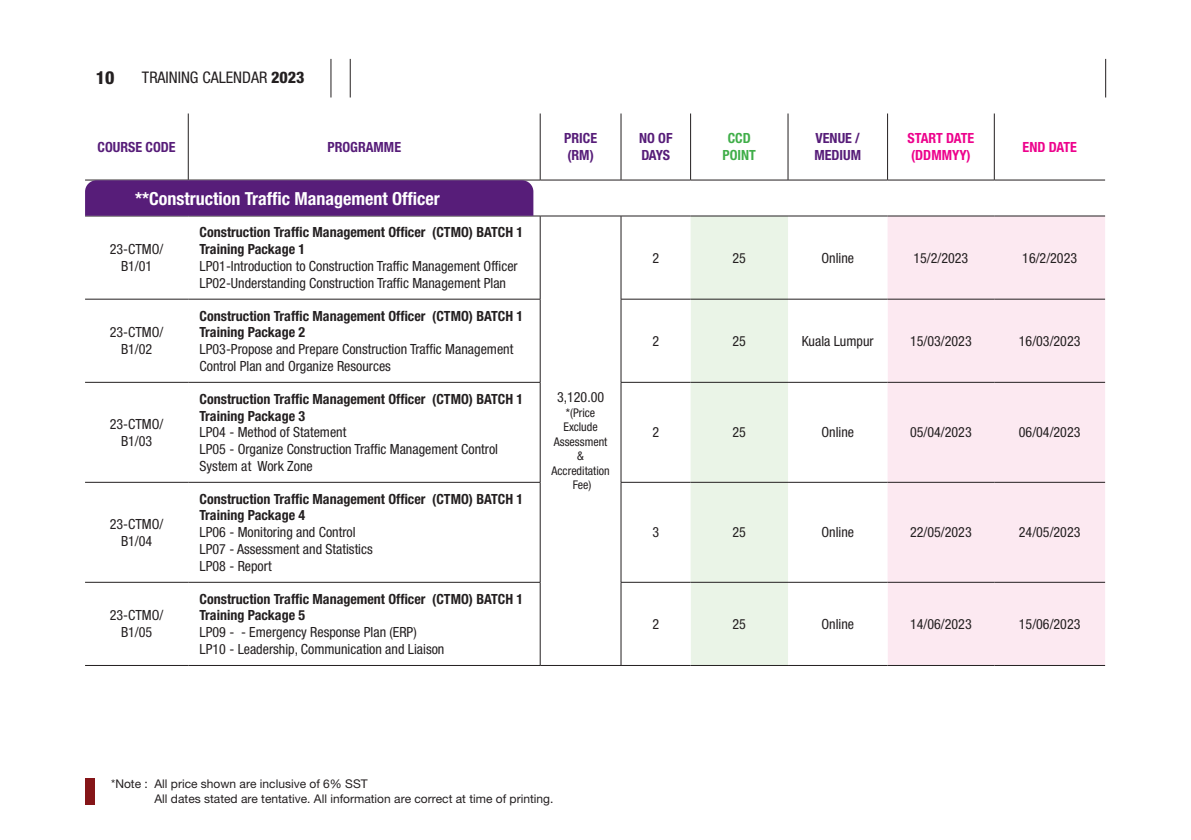
<style>
.page{position:relative;width:1191px;height:840px;background:#fff}
.page>*{position:absolute;margin:0;border:0;box-sizing:border-box;transform-origin:0 0}
.t1{font:700 condensed 18px "Helvetica Neue LT Std";color:#fff}
.t2{font:800 condensed 18px "Helvetica Neue LT Std";color:#231f20}
.t3{font:condensed 16px "Helvetica Neue LT Std";color:#231f20}
.t4{font:condensed 14px/16.8px "Helvetica Neue LT Std";color:#231f20;text-align:center}
.t5{font:700 condensed 14px/16.8px "Helvetica Neue LT Std";color:#231f20}
.t6{font:700 condensed 14px/16.8px "Helvetica Neue LT Std";color:#571d79}
.t7{font:700 condensed 14px/16.8px "Helvetica Neue LT Std";color:#ed028c}
.t8{font:700 condensed 14px "Helvetica Neue LT Std";color:#40ae49}
.t9{font:12px "Helvetica Neue LT Pro";color:#231f20}
.t10{font:condensed 12px/14.4px "Helvetica Neue LT Std";color:#231f20}
.s1{font-weight:800}
.s2{font-weight:700}
.s3{font-weight:400}
</style>
<div class="page">
<div style="left:85px;top:778px;width:10px;height:26px;background:#851518"></div>
<div style="left:690px;top:216px;width:98px;height:82px;background:#eaf4e7"></div>
<div style="left:887px;top:216px;width:218px;height:448px;background:#fce9f1"></div>
<svg style="left:85px;top:299px;width:802px;height:365px"></svg>
<hr style="left:540px;top:215px;width:81px;height:1px;background:#231f20">
<hr style="left:540px;top:216px;width:1px;height:83px;background:#231f20">
<hr style="left:620px;top:216px;width:1px;height:83px;background:#231f20">
<hr style="left:85px;top:298px;width:103px;height:1px;background:#231f20">
<hr style="left:188px;top:298px;width:352px;height:1px;background:#231f20">
<hr style="left:540px;top:299px;width:1px;height:83px;background:#231f20">
<hr style="left:621px;top:298px;width:69px;height:1px;background:#231f20">
<hr style="left:620px;top:299px;width:1px;height:83px;background:#231f20">
<hr style="left:690px;top:298px;width:98px;height:1px;background:#231f20">
<hr style="left:788px;top:298px;width:99px;height:1px;background:#231f20">
<hr style="left:887px;top:298px;width:107px;height:1px;background:#231f20">
<hr style="left:994px;top:298px;width:111px;height:1px;background:#231f20">
<hr style="left:85px;top:382px;width:103px;height:1px;background:#231f20">
<hr style="left:188px;top:382px;width:352px;height:1px;background:#231f20">
<hr style="left:540px;top:382px;width:1px;height:100px;background:#231f20">
<hr style="left:621px;top:382px;width:69px;height:1px;background:#231f20">
<hr style="left:620px;top:382px;width:1px;height:100px;background:#231f20">
<hr style="left:690px;top:382px;width:98px;height:1px;background:#231f20">
<hr style="left:788px;top:382px;width:99px;height:1px;background:#231f20">
<hr style="left:887px;top:382px;width:107px;height:1px;background:#231f20">
<hr style="left:994px;top:382px;width:111px;height:1px;background:#231f20">
<hr style="left:540px;top:482px;width:1px;height:99px;background:#231f20">
<hr style="left:620px;top:482px;width:1px;height:99px;background:#231f20">
<hr style="left:85px;top:581px;width:103px;height:1px;background:#231f20">
<hr style="left:188px;top:581px;width:352px;height:1px;background:#231f20">
<hr style="left:540px;top:582px;width:1px;height:82px;background:#231f20">
<hr style="left:621px;top:581px;width:69px;height:1px;background:#231f20">
<hr style="left:620px;top:582px;width:1px;height:82px;background:#231f20">
<hr style="left:690px;top:581px;width:98px;height:1px;background:#231f20">
<hr style="left:788px;top:581px;width:99px;height:1px;background:#231f20">
<hr style="left:887px;top:581px;width:107px;height:1px;background:#231f20">
<hr style="left:994px;top:581px;width:111px;height:1px;background:#231f20">
<hr style="left:85px;top:664px;width:103px;height:1px;background:#231f20">
<hr style="left:188px;top:664px;width:352px;height:1px;background:#231f20">
<hr style="left:540px;top:664px;width:81px;height:1px;background:#231f20">
<hr style="left:621px;top:664px;width:69px;height:1px;background:#231f20">
<hr style="left:690px;top:664px;width:98px;height:1px;background:#231f20">
<hr style="left:788px;top:664px;width:99px;height:1px;background:#231f20">
<hr style="left:887px;top:664px;width:107px;height:1px;background:#231f20">
<hr style="left:994px;top:664px;width:111px;height:1px;background:#231f20">
<hr style="left:188px;top:113px;width:1px;height:67px;background:#231f20">
<hr style="left:540px;top:113px;width:1px;height:67px;background:#231f20">
<hr style="left:620px;top:113px;width:1px;height:67px;background:#231f20">
<hr style="left:690px;top:113px;width:1px;height:67px;background:#231f20">
<hr style="left:787px;top:113px;width:1px;height:67px;background:#231f20">
<hr style="left:887px;top:113px;width:1px;height:67px;background:#231f20">
<hr style="left:994px;top:113px;width:1px;height:67px;background:#231f20">
<hr style="left:188px;top:180px;width:352px;height:1px;background:#231f20">
<hr style="left:540px;top:180px;width:81px;height:1px;background:#231f20">
<hr style="left:621px;top:180px;width:69px;height:1px;background:#231f20">
<hr style="left:690px;top:180px;width:98px;height:1px;background:#231f20">
<hr style="left:788px;top:180px;width:99px;height:1px;background:#231f20">
<hr style="left:887px;top:180px;width:107px;height:1px;background:#231f20">
<hr style="left:994px;top:180px;width:111px;height:1px;background:#231f20">
<hr style="left:188px;top:215px;width:352px;height:1px;background:#231f20">
<hr style="left:621px;top:215px;width:69px;height:1px;background:#231f20">
<hr style="left:690px;top:215px;width:98px;height:1px;background:#231f20">
<hr style="left:788px;top:215px;width:99px;height:1px;background:#231f20">
<hr style="left:887px;top:215px;width:107px;height:1px;background:#231f20">
<hr style="left:994px;top:215px;width:111px;height:1px;background:#231f20">
<hr style="left:85px;top:481px;width:103px;height:1px;background:#231f20">
<hr style="left:188px;top:481px;width:352px;height:1px;background:#231f20">
<hr style="left:621px;top:481px;width:69px;height:1px;background:#231f20">
<hr style="left:690px;top:481px;width:98px;height:1px;background:#231f20">
<hr style="left:788px;top:481px;width:99px;height:1px;background:#231f20">
<hr style="left:887px;top:481px;width:107px;height:1px;background:#231f20">
<hr style="left:994px;top:481px;width:111px;height:1px;background:#231f20">
<svg style="left:85px;top:180px;width:448px;height:36px;background:#59227a"></svg>
<div style="left:135px;top:186px;width:371px;height:25px;background:#571d79"></div>
<hr style="left:330px;top:59px;width:1px;height:38px;background:#231f20">
<hr style="left:350px;top:59px;width:1px;height:38px;background:#231f20">
<hr style="left:1105px;top:59px;width:1px;height:38px;background:#231f20">
<p class="t2" style="left:96px;top:66px;width:20px">10</p>
<p class="t3" style="left:142px;top:68px;width:164px">TRAINING CALENDAR <span class="s1">2023</span></p>
<p class="t6" style="left:98px;top:138px;width:80px">COURSE CODE</p>
<p class="t6" style="left:327px;top:138px;width:75px">PROGRAMME</p>
<p class="t6" style="left:564px;top:130px;width:34px">PRICE (RM)</p>
<p class="t6" style="left:639px;top:130px;width:35px">NO OF<br>DAYS</p>
<p class="t8" style="left:728px;top:130px;width:25px">CCD</p>
<p class="t8" style="left:722px;top:147px;width:35px">POINT</p>
<p class="t6" style="left:814px;top:130px;width:48px">VENUE /<br>MEDIUM</p>
<p class="t7" style="left:907px;top:130px;width:68px">START DATE (DDMMYY)</p>
<p class="t7" style="left:1022px;top:138px;width:56px">END DATE</p>
<p class="t1" style="left:135px;top:187px;width:306px">**Construction Traffic Management Officer</p>
<p class="t4" style="left:110px;top:240px;width:55px">23-CTMO/<br>B1/01</p>
<p class="t4" style="left:200px;top:224px;width:325px;text-align:left"><span class="s2">Construction Traffic Management Officer (CTMO) BATCH 1<br>Training Package 1<br></span>LP01-Introduction to Construction Traffic Management Officer LP02-Understanding Construction Traffic Management Plan</p>
<p class="t4" style="left:110px;top:324px;width:55px">23-CTMO/<br>B1/02</p>
<p class="t4" style="left:110px;top:415px;width:55px">23-CTMO/<br>B1/03</p>
<p class="t4" style="left:110px;top:515px;width:55px">23-CTMO/<br>B1/04</p>
<p class="t4" style="left:110px;top:606px;width:55px">23-CTMO/<br>B1/05</p>
<p class="t4" style="left:200px;top:307px;width:325px;text-align:left"><span class="s2">Construction Traffic Management Officer (CTMO) BATCH 1<br>Training Package 2<br></span>LP03-Propose and Prepare Construction Traffic Management Control Plan and Organize Resources</p>
<p class="t4" style="left:200px;top:390px;width:325px;text-align:left"><span class="s2">Construction Traffic Management Officer (CTMO) BATCH 1<br>Training Package 3<br></span>LP04 - Method of Statement<br>LP05 - Organize Construction Traffic Management Control System at Work Zone</p>
<p class="t5" style="left:200px;top:490px;width:325px">Construction Traffic Management Officer (CTMO) BATCH 1<br>Training Package 4<br><span class="s3">LP06 - Monitoring and Control<br>LP07 - Assessment and Statistics<br>LP08 - Report</span></p>
<p class="t4" style="left:200px;top:590px;width:325px;text-align:left"><span class="s2">Construction Traffic Management Officer (CTMO) BATCH 1<br>Training Package 5<br></span>LP09 - - Emergency Response Plan (ERP)<br>LP10 - Leadership, Communication and Liaison</p>
<p class="t4" style="left:557px;top:389px;width:49px">3,120.00</p>
<p class="t10" style="left:563px;top:405px;width:36px">*(Price<br>Exclude</p>
<p class="t10" style="left:551px;top:434px;width:60px;text-align:center">Assessment &amp;<br>Accreditation</p>
<p class="t10" style="left:573px;top:477px;width:20px">Fee)</p>
<p class="t4" style="left:652px;top:249px;width:8px">2</p>
<p class="t4" style="left:732px;top:249px;width:15px">25</p>
<p class="t4" style="left:821px;top:249px;width:34px">Online</p>
<p class="t4" style="left:913px;top:249px;width:56px">15/2/2023</p>
<p class="t4" style="left:1022px;top:249px;width:56px">16/2/2023</p>
<p class="t4" style="left:652px;top:332px;width:8px">2</p>
<p class="t4" style="left:732px;top:332px;width:15px">25</p>
<p class="t4" style="left:802px;top:332px;width:73px">Kuala Lumpur</p>
<p class="t4" style="left:910px;top:332px;width:63px">15/03/2023</p>
<p class="t4" style="left:1019px;top:332px;width:63px">16/03/2023</p>
<p class="t4" style="left:652px;top:423px;width:8px">2</p>
<p class="t4" style="left:732px;top:423px;width:15px">25</p>
<p class="t4" style="left:821px;top:423px;width:34px">Online</p>
<p class="t4" style="left:910px;top:423px;width:63px">05/04/2023</p>
<p class="t4" style="left:1019px;top:423px;width:63px">06/04/2023</p>
<p class="t4" style="left:652px;top:523px;width:8px">3</p>
<p class="t4" style="left:732px;top:523px;width:15px">25</p>
<p class="t4" style="left:821px;top:523px;width:34px">Online</p>
<p class="t4" style="left:910px;top:523px;width:63px">22/05/2023</p>
<p class="t4" style="left:1019px;top:523px;width:63px">24/05/2023</p>
<p class="t4" style="left:652px;top:615px;width:8px">2</p>
<p class="t4" style="left:732px;top:615px;width:15px">25</p>
<p class="t4" style="left:821px;top:615px;width:34px">Online</p>
<p class="t4" style="left:910px;top:615px;width:63px">14/06/2023</p>
<p class="t4" style="left:1019px;top:615px;width:63px">15/06/2023</p>
<p class="t9" style="left:111px;top:776px;width:258px">*Note : All price shown are inclusive of 6% SST</p>
<p class="t9" style="left:154px;top:790px;width:400px">All dates stated are tentative. All information are correct at time of printing.</p>
</div>
